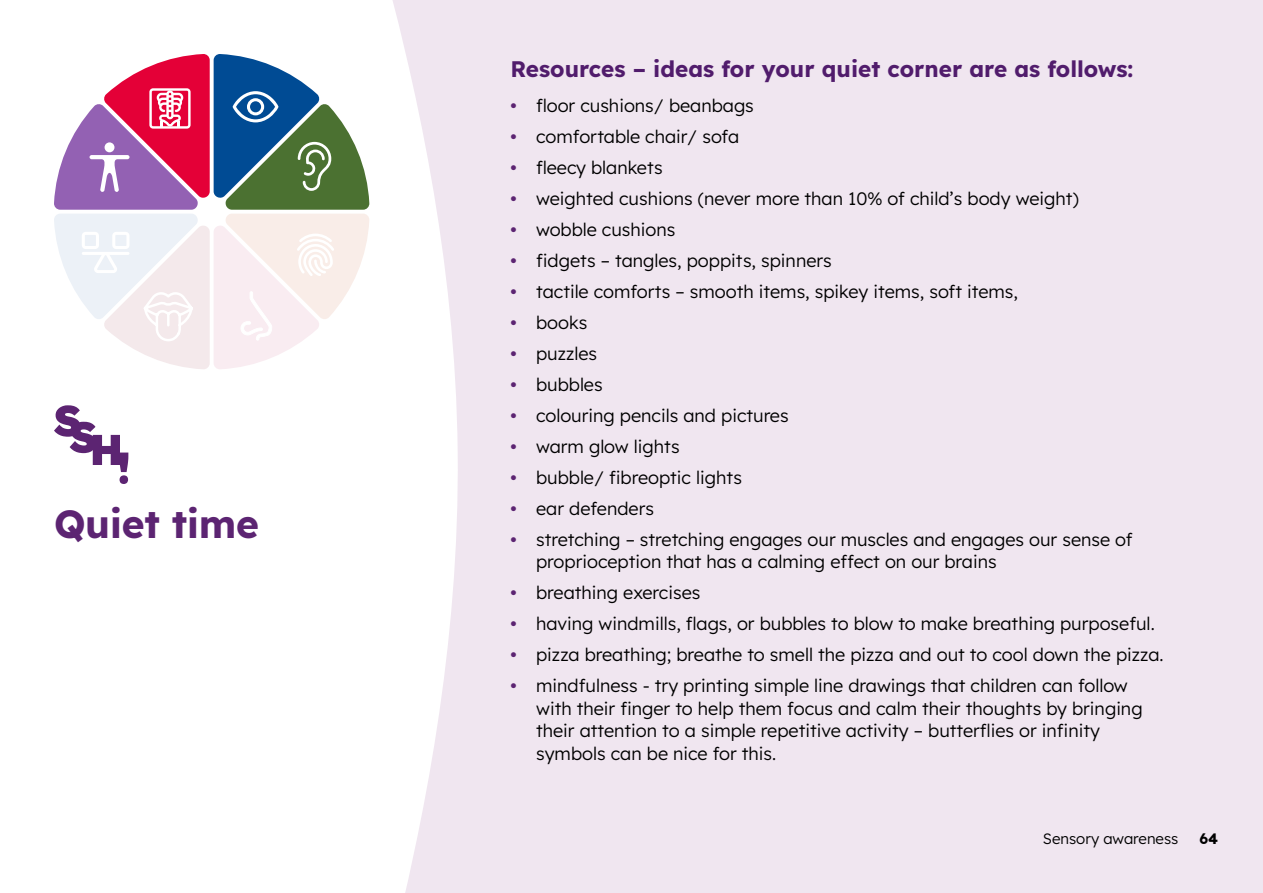
<style>
.page{position:relative;width:1263px;height:893px;background:#f0e6f0}
.page>*{position:absolute;margin:0;border:0;box-sizing:border-box;transform-origin:0 0}
.t1{font:700 39px "Lexend";letter-spacing:-.01em;color:#5c2472}
.Senses_subheader_H4{font:700 22.5px "Lexend";color:#511c6c}
.t2{font:300 18px/22.5px "Lexend";color:#000}
.t3{font:300 15px "Lexend";color:#000}
.t4{font:700 15px "Lexend";color:#000}
.s1{font-weight:700;color:#5c2472}
</style>
<div class="page">
<div style="left:0;top:0;width:458px;height:893px;background:#fff"></div>
<svg style="left:54px;top:54px;width:315px;height:315px"></svg>
<svg style="left:54px;top:405px;width:74px;height:79px;background:#cbbad2"></svg>
<h1 class="t1" style="left:54px;top:496px;width:206px">Quiet time</h1>
<h4 class="Senses_subheader_H4" style="left:511px;top:52px;width:624px">Resources – ideas for your quiet corner are as follows:</h4>
<p class="t2" style="left:511px;top:93px;width:245px"><span class="s1">•</span> floor cushions/ beanbags</p>
<p class="t2" style="left:511px;top:124px;width:230px"><span class="s1">•</span> comfortable chair/ sofa</p>
<p class="t2" style="left:511px;top:155px;width:154px"><span class="s1">•</span> fleecy blankets</p>
<p class="t2" style="left:511px;top:186px;width:570px"><span class="s1">•</span> weighted cushions (never more than 10% of child’s body weight)</p>
<p class="t2" style="left:511px;top:217px;width:166px"><span class="s1">•</span> wobble cushions</p>
<p class="t2" style="left:511px;top:248px;width:323px"><span class="s1">•</span> fidgets – tangles, poppits, spinners</p>
<p class="t2" style="left:511px;top:279px;width:509px"><span class="s1">•</span> tactile comforts – smooth items, spikey items, soft items,</p>
<p class="t2" style="left:511px;top:310px;width:78px"><span class="s1">•</span> books</p>
<p class="t2" style="left:511px;top:341px;width:88px"><span class="s1">•</span> puzzles</p>
<p class="t2" style="left:511px;top:372px;width:94px"><span class="s1">•</span> bubbles</p>
<p class="t2" style="left:511px;top:403px;width:280px"><span class="s1">•</span> colouring pencils and pictures</p>
<p class="t2" style="left:511px;top:434px;width:171px"><span class="s1">•</span> warm glow lights</p>
<p class="t2" style="left:511px;top:465px;width:233px"><span class="s1">•</span> bubble/ fibreoptic lights</p>
<p class="t2" style="left:511px;top:496px;width:145px"><span class="s1">•</span> ear defenders</p>
<p class="t2" style="left:536px;top:527px;width:598px;text-indent:-26px"><span class="s1">•</span> stretching – stretching engages our muscles and engages our sense of proprioception that has a calming effect on our brains</p>
<p class="t2" style="left:511px;top:581px;width:191px"><span class="s1">•</span> breathing exercises</p>
<p class="t2" style="left:511px;top:612px;width:646px"><span class="s1">•</span> having windmills, flags, or bubbles to blow to make breathing purposeful.</p>
<p class="t2" style="left:511px;top:643px;width:655px"><span class="s1">•</span> pizza breathing; breathe to smell the pizza and out to cool down the pizza.</p>
<p class="t2" style="left:536px;top:674px;width:608px;text-indent:-26px"><span class="s1">•</span> mindfulness - try printing simple line drawings that children can follow with their finger to help them focus and calm their thoughts by bringing their attention to a simple repetitive activity – butterflies or infinity symbols can be nice for this.</p>
<p class="t3" style="left:1043px;top:828px;width:137px">Sensory awareness</p>
<p class="t4" style="left:1199px;top:828px;width:20px">64</p>
</div>
